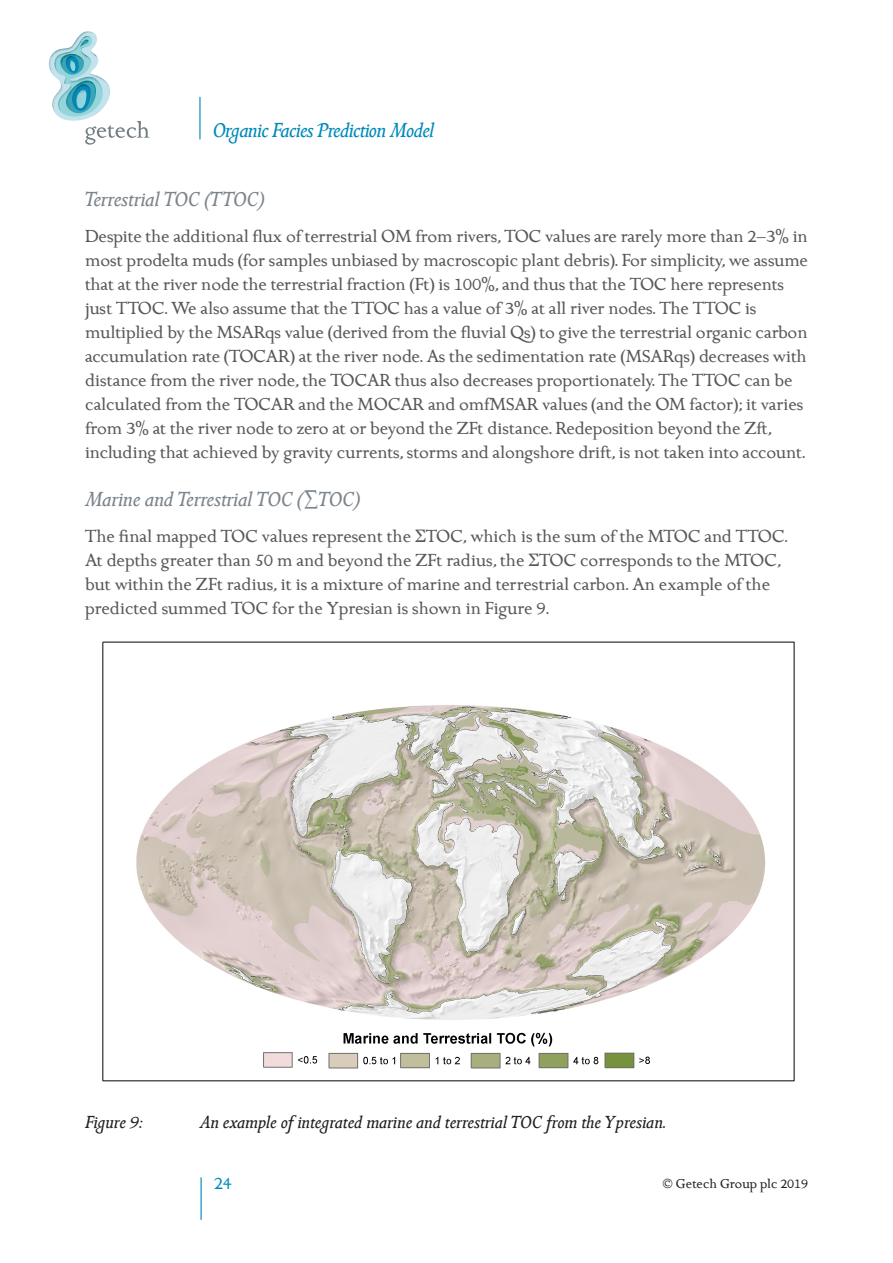
<style>
.page{position:relative;width:893px;height:1263px;background:#fff}
.page>*{position:absolute;margin:0;border:0;box-sizing:border-box;transform-origin:0 0}
.Header_4_-_Grey_Ital{font:italic 21px "Rusty Cockerel ITC Roman";letter-spacing:-.005em;color:#7c858c}
.t1{font:italic 21px "Rusty Cockerel ITC Roman";letter-spacing:-.025em;color:#008abb}
.Body_style{font:18px/24px "Rusty Cockerel ITC Roman";letter-spacing:-.01em;color:#57585a}
.Main_Figure_Caption{font:italic 18px "Rusty Cockerel ITC Roman";color:#231f20}
.t2{font:18px "Rusty Cockerel ITC Roman";color:#008abb}
.t3{font:13.5px "Rusty Cockerel ITC Roman";color:#231f20}
</style>
<div class="page">
<svg style="left:49px;top:31px;width:101px;height:114px"></svg>
<hr style="left:199px;top:97px;width:2px;height:42px;background:#008abb">
<hr style="left:201px;top:1177px;width:1px;height:43px;background:#008abb">
<img style="left:102px;top:641px;width:693px;height:441px">
<p class="t1" style="left:213px;top:118px;width:223px">Organic Facies Prediction Model</p>
<p class="Header_4_-_Grey_Ital" style="left:85px;top:187px;width:181px">Terrestrial TOC (TTOC)</p>
<p class="Body_style" style="left:85px;top:224px;width:724px">Despite the additional flux of terrestrial OM from rivers, TOC values are rarely more than 2–3% in most prodelta muds (for samples unbiased by macroscopic plant debris). For simplicity, we assume that at the river node the terrestrial fraction (Ft) is 100%, and thus that the TOC here represents just TTOC. We also assume that the TTOC has a value of 3% at all river nodes. The TTOC is multiplied by the MSARqs value (derived from the fluvial Qs) to give the terrestrial organic carbon accumulation rate (TOCAR) at the river node. As the sedimentation rate (MSARqs) decreases with distance from the river node, the TOCAR thus also decreases proportionately. The TTOC can be calculated from the TOCAR and the MOCAR and omfMSAR values (and the OM factor); it varies from 3% at the river node to zero at or beyond the ZFt distance. Redeposition beyond the Zft, including that achieved by gravity currents, storms and alongshore drift, is not taken into account.</p>
<p class="Header_4_-_Grey_Ital" style="left:85px;top:487px;width:277px">Marine and Terrestrial TOC (∑TOC)</p>
<p class="Body_style" style="left:85px;top:524px;width:704px">The final mapped TOC values represent the ΣTOC, which is the sum of the MTOC and TTOC.<br>At depths greater than 50 m and beyond the ZFt radius, the ΣTOC corresponds to the MTOC, but within the ZFt radius, it is a mixture of marine and terrestrial carbon. An example of the predicted summed TOC for the Ypresian is shown in Figure 9.</p>
<p class="Main_Figure_Caption" style="left:85px;top:1111px;width:59px">Figure 9:</p>
<p class="Main_Figure_Caption" style="left:200px;top:1111px;width:467px">An example of integrated marine and terrestrial TOC from the Ypresian.</p>
<p class="t2" style="left:214px;top:1172px;width:19px">24</p>
<p class="t3" style="left:662px;top:1175px;width:147px">© Getech Group plc 2019</p>
</div>
